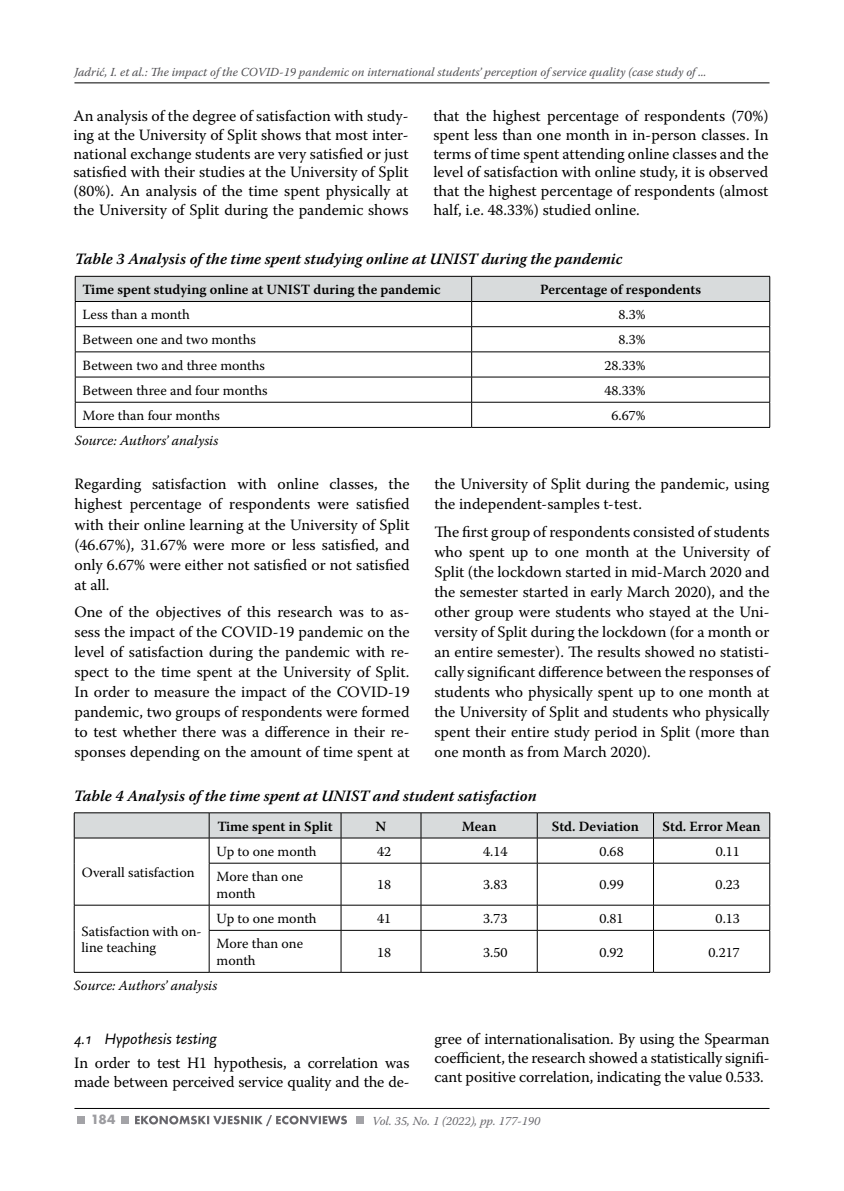
<style>
.page{position:relative;width:844px;height:1191px;background:#fff}
.page>*{position:absolute;margin:0;border:0;box-sizing:border-box;transform-origin:0 0}
.t1{font:15.75px/19.9px "Warnock Pro";color:#000;text-align:justify}
.t2{font:italic 600 15.75px "Warnock Pro";color:#000}
.t3{font:italic 15.75px "Scala Sans Pro";color:#000}
.t4{font:14px/16.8px "Warnock Pro";color:#000}
.t5{font:600 14px "Warnock Pro";color:#000}
.t6{font:italic 14px "Warnock Pro";color:#000}
.t7{font:700 14px "Futura TOT";color:#9c9ca0}
.t8{font:italic 12.25px "Warnock Pro";color:#504f53}
.t9{font:italic 12.25px "Warnock Pro";color:#68676c}
</style>
<div class="page">
<hr style="left:74px;top:83px;width:695px;height:1px;background:#000">
<hr style="left:74px;top:1108px;width:695px;height:1px;background:#000">
<div style="left:121px;top:1115px;width:7px;height:8px;background:#a3a3a7"></div>
<div style="left:356px;top:1115px;width:8px;height:8px;background:#a3a3a7"></div>
<div style="left:77px;top:1115px;width:8px;height:8px;background:#a3a3a7"></div>
<svg style="left:135px;top:1115px;width:212px;height:11px"></svg>
<hr style="left:75px;top:427px;width:396px;height:1px;background:#000">
<hr style="left:471px;top:427px;width:298px;height:1px;background:#000">
<svg style="left:75px;top:276px;width:695px;height:151px"></svg>
<hr style="left:75px;top:301px;width:396px;height:1px;background:#000">
<hr style="left:471px;top:301px;width:298px;height:1px;background:#000">
<hr style="left:209px;top:863px;width:132px;height:1px;background:#000">
<hr style="left:341px;top:863px;width:80px;height:1px;background:#000">
<hr style="left:340px;top:863px;width:1px;height:42px;background:#000">
<hr style="left:421px;top:863px;width:116px;height:1px;background:#000">
<hr style="left:420px;top:863px;width:1px;height:42px;background:#000">
<hr style="left:537px;top:863px;width:116px;height:1px;background:#000">
<hr style="left:537px;top:863px;width:1px;height:42px;background:#000">
<hr style="left:653px;top:863px;width:116px;height:1px;background:#000">
<hr style="left:653px;top:863px;width:1px;height:42px;background:#000">
<hr style="left:209px;top:905px;width:132px;height:1px;background:#000">
<hr style="left:341px;top:905px;width:80px;height:1px;background:#000">
<svg style="left:340px;top:905px;width:1px;height:25px"></svg>
<hr style="left:421px;top:905px;width:116px;height:1px;background:#000">
<svg style="left:420px;top:905px;width:1px;height:25px"></svg>
<hr style="left:537px;top:905px;width:116px;height:1px;background:#000">
<svg style="left:537px;top:905px;width:1px;height:25px"></svg>
<hr style="left:653px;top:905px;width:116px;height:1px;background:#000">
<svg style="left:653px;top:905px;width:1px;height:25px"></svg>
<hr style="left:209px;top:930px;width:132px;height:1px;background:#000">
<hr style="left:341px;top:930px;width:80px;height:1px;background:#000">
<hr style="left:340px;top:930px;width:1px;height:42px;background:#000">
<hr style="left:421px;top:930px;width:116px;height:1px;background:#000">
<hr style="left:420px;top:930px;width:1px;height:42px;background:#000">
<hr style="left:537px;top:930px;width:116px;height:1px;background:#000">
<hr style="left:537px;top:930px;width:1px;height:42px;background:#000">
<hr style="left:653px;top:930px;width:116px;height:1px;background:#000">
<hr style="left:653px;top:930px;width:1px;height:42px;background:#000">
<hr style="left:769px;top:863px;width:1px;height:42px;background:#000">
<svg style="left:769px;top:905px;width:1px;height:25px"></svg>
<hr style="left:769px;top:930px;width:1px;height:42px;background:#000">
<hr style="left:209px;top:972px;width:132px;height:1px;background:#000">
<hr style="left:341px;top:972px;width:80px;height:1px;background:#000">
<hr style="left:421px;top:972px;width:116px;height:1px;background:#000">
<hr style="left:537px;top:972px;width:116px;height:1px;background:#000">
<hr style="left:653px;top:972px;width:116px;height:1px;background:#000">
<hr style="left:74px;top:812px;width:135px;height:1px;background:#000">
<hr style="left:209px;top:812px;width:132px;height:1px;background:#000">
<hr style="left:341px;top:812px;width:80px;height:1px;background:#000">
<hr style="left:421px;top:812px;width:116px;height:1px;background:#000">
<hr style="left:537px;top:812px;width:116px;height:1px;background:#000">
<hr style="left:653px;top:812px;width:116px;height:1px;background:#000">
<svg style="left:74px;top:813px;width:696px;height:50px"></svg>
<hr style="left:74px;top:863px;width:1px;height:42px;background:#000">
<hr style="left:209px;top:863px;width:1px;height:42px;background:#000">
<hr style="left:74px;top:905px;width:135px;height:1px;background:#000">
<svg style="left:74px;top:905px;width:1px;height:25px"></svg>
<svg style="left:209px;top:905px;width:1px;height:25px"></svg>
<hr style="left:74px;top:930px;width:1px;height:42px;background:#000">
<hr style="left:209px;top:930px;width:1px;height:42px;background:#000">
<hr style="left:74px;top:972px;width:135px;height:1px;background:#000">
<p class="t8" style="left:74px;top:64px;width:633px">Jadrić, I. et al.: The impact of the COVID-19 pandemic on international students’ perception of service quality (case study of ...</p>
<p class="t1" style="left:73px;top:106px;width:336px;line-height:18.9px">An analysis of the degree of satisfaction with study&shy;ing at the University of Split shows that most inter&shy;national exchange students are very satisfied or just satisfied with their studies at the University of Split (80%). An analysis of the time spent physically at the University of Split during the pandemic shows</p>
<p class="t1" style="left:433px;top:106px;width:336px;line-height:18.9px">that the highest percentage of respondents (70%) spent less than one month in in-person classes. In terms of time spent attending online classes and the level of satisfaction with online study, it is observed that the highest percentage of respondents (almost half, i.e. 48.33%) studied online.</p>
<p class="t2" style="left:75px;top:249px;width:549px">Table 3 Analysis of the time spent studying online at UNIST during the pandemic</p>
<p class="t5" style="left:83px;top:281px;width:359px">Time spent studying online at UNIST during the pandemic</p>
<p class="t5" style="left:540px;top:281px;width:163px">Percentage of respondents</p>
<p class="t4" style="left:83px;top:306px;width:109px">Less than a month</p>
<p class="t4" style="left:618px;top:306px;width:29px">8.3%</p>
<p class="t4" style="left:83px;top:331px;width:175px">Between one and two months</p>
<p class="t4" style="left:618px;top:331px;width:29px">8.3%</p>
<p class="t4" style="left:83px;top:356px;width:184px">Between two and three months</p>
<p class="t4" style="left:604px;top:356px;width:43px">28.33%</p>
<p class="t4" style="left:83px;top:381px;width:186px">Between three and four months</p>
<p class="t4" style="left:604px;top:381px;width:43px">48.33%</p>
<p class="t4" style="left:83px;top:407px;width:139px">More than four months</p>
<p class="t4" style="left:611px;top:407px;width:36px">6.67%</p>
<p class="t6" style="left:75px;top:432px;width:145px">Source: Authors’ analysis</p>
<p class="t1" style="left:74px;top:474px;width:336px">Regarding satisfaction with online classes, the highest percentage of respondents were satisfied with their online learning at the University of Split (46.67%), 31.67% were more or less satisfied, and only 6.67% were either not satisfied or not satisfied at all.</p>
<p class="t1" style="left:74px;top:601px;width:336px">One of the objectives of this research was to as&shy;sess the impact of the COVID-19 pandemic on the level of satisfaction during the pandemic with re&shy;spect to the time spent at the University of Split.<br>In order to measure the impact of the COVID-19 pandemic, two groups of respondents were formed to test whether there was a difference in their re&shy;sponses depending on the amount of time spent at</p>
<p class="t1" style="left:434px;top:474px;width:336px">the University of Split during the pandemic, using the independent-samples t-test.</p>
<p class="t1" style="left:434px;top:521px;width:336px">The first group of respondents consisted of students who spent up to one month at the University of Split (the lockdown started in mid-March 2020 and the semester started in early March 2020), and the other group were students who stayed at the Uni&shy;versity of Split during the lockdown (for a month or an entire semester). The results showed no statisti&shy;cally significant difference between the responses of students who physically spent up to one month at the University of Split and students who physically spent their entire study period in Split (more than one month as from March 2020).</p>
<p class="t2" style="left:74px;top:786px;width:464px">Table 4 Analysis of the time spent at UNIST and student satisfaction</p>
<p class="t5" style="left:217px;top:817px;width:117px">Time spent in Split</p>
<p class="t5" style="left:375px;top:817px;width:12px">N</p>
<p class="t5" style="left:461px;top:817px;width:36px">Mean</p>
<p class="t5" style="left:551px;top:817px;width:88px">Std. Deviation</p>
<p class="t5" style="left:662px;top:817px;width:99px">Std. Error Mean</p>
<p class="t4" style="left:82px;top:863px;width:114px">Overall satisfaction</p>
<p class="t4" style="left:216px;top:842px;width:101px">Up to one month</p>
<p class="t4" style="left:377px;top:842px;width:16px">42</p>
<p class="t4" style="left:483px;top:842px;width:26px">4.14</p>
<p class="t4" style="left:599px;top:842px;width:26px">0.68</p>
<p class="t4" style="left:715px;top:842px;width:26px">0.11</p>
<p class="t4" style="left:216px;top:867px;width:88px">More than one month</p>
<p class="t4" style="left:377px;top:876px;width:16px">18</p>
<p class="t4" style="left:483px;top:876px;width:26px">3.83</p>
<p class="t4" style="left:599px;top:876px;width:26px">0.99</p>
<p class="t4" style="left:715px;top:876px;width:26px">0.23</p>
<p class="t4" style="left:216px;top:909px;width:101px">Up to one month</p>
<p class="t4" style="left:377px;top:909px;width:16px">41</p>
<p class="t4" style="left:483px;top:909px;width:26px">3.73</p>
<p class="t4" style="left:599px;top:909px;width:26px">0.81</p>
<p class="t4" style="left:715px;top:909px;width:26px">0.13</p>
<p class="t4" style="left:216px;top:935px;width:88px">More than one month</p>
<p class="t4" style="left:377px;top:943px;width:16px">18</p>
<p class="t4" style="left:483px;top:943px;width:26px">3.50</p>
<p class="t4" style="left:599px;top:943px;width:26px">0.92</p>
<p class="t4" style="left:708px;top:943px;width:33px">0.217</p>
<p class="t6" style="left:74px;top:976px;width:145px">Source: Authors’ analysis</p>
<p class="t3" style="left:74px;top:1029px;width:144px">4.1 Hypothesis testing</p>
<p class="t1" style="left:74px;top:1053px;width:337px;line-height:18.9px">In order to test H1 hypothesis, a correlation was made between perceived service quality and the de-</p>
<p class="t4" style="left:82px;top:922px;width:121px">Satisfaction with on&shy;line teaching</p>
<p class="t1" style="left:434px;top:1029px;width:337px;line-height:18.9px">gree of internationalisation. By using the Spearman coefficient, the research showed a statistically signifi&shy;cant positive correlation, indicating the value 0.533.</p>
<p class="t7" style="left:91px;top:1111px;width:26px">184</p>
<p class="t9" style="left:372px;top:1113px;width:170px">Vol. 35, No. 1 (2022), pp. 177-190</p>
</div>
